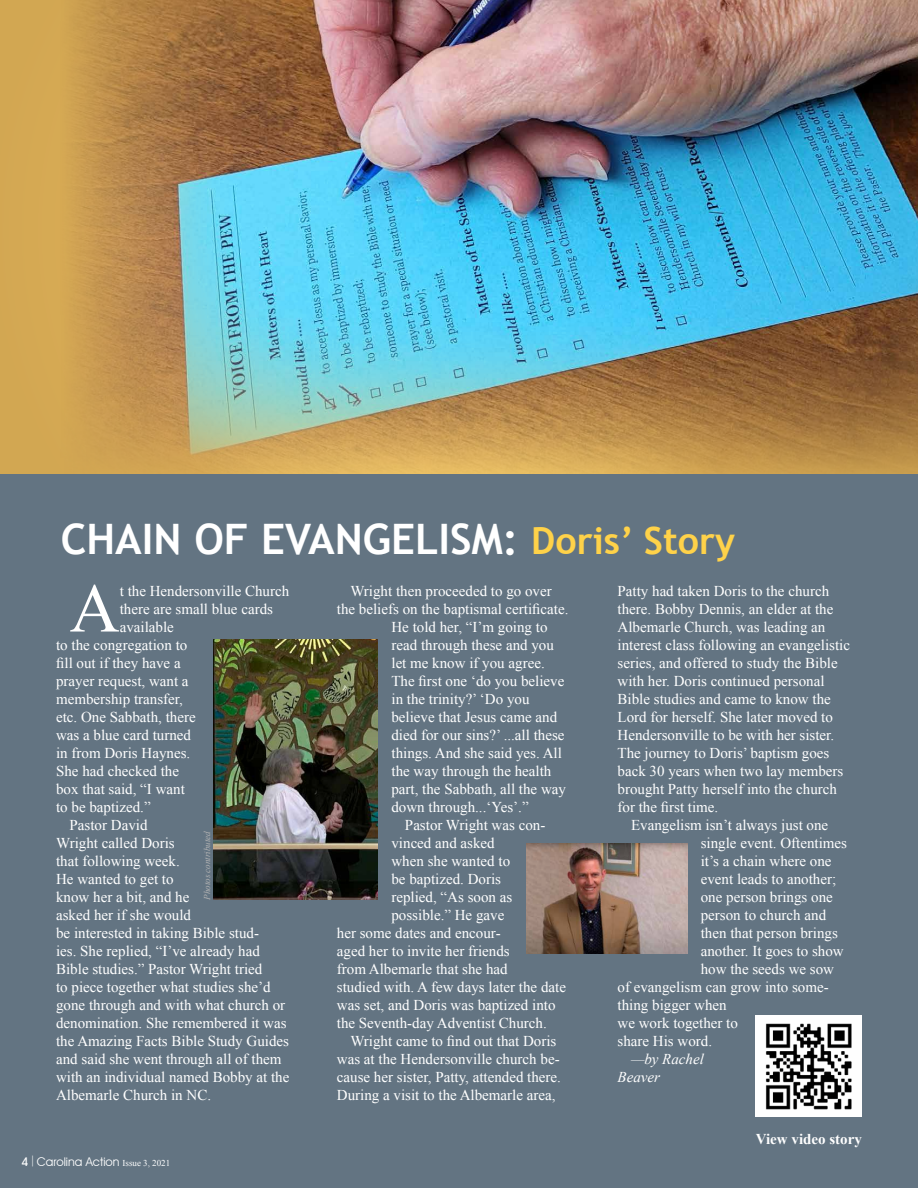
<style>
.page{position:relative;width:918px;height:1188px;background:#637482}
.page>*{position:absolute;margin:0;border:0;box-sizing:border-box;transform-origin:0 0}
.t1{font:69.3px "Times New Roman";color:#fff}
.t2{font:700 42px "Trebuchet MS";color:#fff}
.t3{font:15px/18px "Times New Roman";color:#fff}
.t4{font:italic 15px/18px "Times New Roman";color:#fff}
.t5{font:700 15px "Times New Roman";color:#fff}
.t6{font:12px "Avant Garde IT Cby BT";color:#fff}
.t7{font:italic 9px "Times New Roman";color:#b3b3b3}
.s1{font-size:37.5px;color:#ffd249}
.s2{font-weight:500}
.s3{font-family:"Times New Roman"}
.s4{font-family:"Times New Roman";font-size:9px}
</style>
<div class="page">
<img style="left:526px;top:844px;width:161px;height:109px">
<img style="left:213px;top:639px;width:165px;height:261px">
<img style="left:756px;top:1015px;width:106px;height:102px">
<div style="left:0;top:0;width:918px;height:473px;background:#d3a853"></div>
<img style="left:73px;top:0;width:845px;height:473px">
<h2 class="t2" style="left:61px;top:513px;width:676px">CHAIN OF EVANGELISM: <span class="s1">Doris’ Story</span></h2>
<h1 class="t1" style="left:70px;top:562px;width:52px">A</h1>
<p class="t3" style="left:120px;top:581px;width:171px">t the Hendersonville Church</p>
<p class="t3" style="left:120px;top:599px;width:155px">there are small blue cards</p>
<p class="t3" style="left:120px;top:617px;width:56px">available</p>
<p class="t3" style="left:56px;top:635px;width:133px">to the congregation to</p>
<p class="t3" style="left:56px;top:653px;width:126px">fill out if they have a</p>
<p class="t3" style="left:56px;top:671px;width:134px">prayer request, want a</p>
<p class="t3" style="left:56px;top:689px;width:128px">membership transfer,</p>
<p class="t3" style="left:56px;top:707px;width:141px">etc. One Sabbath, there</p>
<p class="t3" style="left:56px;top:725px;width:136px">was a blue card turned</p>
<p class="t3" style="left:56px;top:743px;width:136px">in from Doris Haynes.</p>
<p class="t3" style="left:56px;top:761px;width:124px">She had checked the</p>
<p class="t3" style="left:56px;top:779px;width:130px">box that said, “I want</p>
<p class="t3" style="left:56px;top:797px;width:96px">to be baptized.”</p>
<p class="t3" style="left:70px;top:815px;width:79px">Pastor David</p>
<p class="t3" style="left:56px;top:833px;width:120px">Wright called Doris</p>
<p class="t3" style="left:56px;top:851px;width:125px">that following week.</p>
<p class="t3" style="left:56px;top:869px;width:119px">He wanted to get to</p>
<p class="t3" style="left:56px;top:887px;width:135px">know her a bit, and he</p>
<p class="t3" style="left:56px;top:905px;width:136px">asked her if she would</p>
<p class="t3" style="left:56px;top:923px;width:204px">be interested in taking Bible stud-</p>
<p class="t3" style="left:56px;top:941px;width:205px">ies. She replied, “I’ve already had</p>
<p class="t3" style="left:56px;top:959px;width:208px">Bible studies.” Pastor Wright tried</p>
<p class="t3" style="left:56px;top:977px;width:216px">to piece together what studies she’d</p>
<p class="t3" style="left:56px;top:995px;width:231px">gone through and with what church or</p>
<p class="t3" style="left:56px;top:1013px;width:232px">denomination. She remembered it was</p>
<p class="t3" style="left:56px;top:1031px;width:234px">the Amazing Facts Bible Study Guides</p>
<p class="t3" style="left:56px;top:1049px;width:227px">and said she went through all of them</p>
<p class="t3" style="left:56px;top:1067px;width:235px">with an individual named Bobby at the</p>
<p class="t3" style="left:56px;top:1085px;width:156px">Albemarle Church in NC.</p>
<p class="t7" style="left:201px;top:900px;width:71px;rotate:-90deg">Photos contributed</p>
<p class="t6" style="left:22px;top:1154px;width:150px"><span class="s2">4</span> <span class="s3">|</span> Carolina Action <span class="s4">Issue 3, 2021</span></p>
<p class="t3" style="left:350px;top:581px;width:203px">Wright then proceeded to go over</p>
<p class="t3" style="left:337px;top:599px;width:233px">the beliefs on the baptismal certificate.</p>
<p class="t3" style="left:391px;top:617px;width:158px">He told her, “I’m going to</p>
<p class="t3" style="left:391px;top:635px;width:164px">read through these and you</p>
<p class="t3" style="left:391px;top:653px;width:155px">let me know if you agree.</p>
<p class="t3" style="left:391px;top:671px;width:174px">The first one ‘do you believe</p>
<p class="t3" style="left:391px;top:689px;width:140px">in the trinity?’ ‘Do you</p>
<p class="t3" style="left:391px;top:707px;width:167px">believe that Jesus came and</p>
<p class="t3" style="left:391px;top:725px;width:175px">died for our sins?’ ...all these</p>
<p class="t3" style="left:391px;top:743px;width:172px">things. And she said yes. All</p>
<p class="t3" style="left:391px;top:761px;width:161px">the way through the health</p>
<p class="t3" style="left:391px;top:779px;width:176px">part, the Sabbath, all the way</p>
<p class="t3" style="left:391px;top:797px;width:139px">down through...‘Yes’.”</p>
<p class="t3" style="left:405px;top:815px;width:142px">Pastor Wright was con-</p>
<p class="t3" style="left:391px;top:833px;width:105px">vinced and asked</p>
<p class="t3" style="left:391px;top:851px;width:120px">when she wanted to</p>
<p class="t3" style="left:391px;top:869px;width:111px">be baptized. Doris</p>
<p class="t3" style="left:391px;top:887px;width:122px">replied, “As soon as</p>
<p class="t3" style="left:391px;top:905px;width:114px">possible.” He gave</p>
<p class="t3" style="left:337px;top:923px;width:165px">her some dates and encour-</p>
<p class="t3" style="left:337px;top:941px;width:174px">aged her to invite her friends</p>
<p class="t3" style="left:337px;top:959px;width:172px">from Albemarle that she had</p>
<p class="t3" style="left:337px;top:977px;width:231px">studied with. A few days later the date</p>
<p class="t3" style="left:337px;top:995px;width:220px">was set, and Doris was baptized into</p>
<p class="t3" style="left:337px;top:1013px;width:211px">the Seventh-day Adventist Church.</p>
<p class="t3" style="left:350px;top:1031px;width:208px">Wright came to find out that Doris</p>
<p class="t3" style="left:337px;top:1049px;width:224px">was at the Hendersonville church be-</p>
<p class="t3" style="left:337px;top:1067px;width:226px">cause her sister, Patty, attended there.</p>
<p class="t3" style="left:337px;top:1085px;width:220px">During a visit to the Albemarle area,</p>
<p class="t3" style="left:618px;top:581px;width:234px">Patty had taken Doris to the church there. Bobby Dennis, an elder at the Albemarle Church, was leading an interest class following an evangelistic series, and offered to study the Bible with her. Doris continued personal Bible studies and came to know the Lord for herself. She later moved to Hendersonville to be with her sister.<br>The journey to Doris’ baptism goes back 30 years when two lay members brought Patty herself into the church for the first time.</p>
<p class="t3" style="left:631px;top:815px;width:199px">Evangelism isn’t always just one</p>
<p class="t3" style="left:701px;top:833px;width:148px">single event. Oftentimes</p>
<p class="t3" style="left:701px;top:851px;width:132px">it’s a chain where one</p>
<p class="t3" style="left:701px;top:869px;width:137px">event leads to another;</p>
<p class="t3" style="left:701px;top:887px;width:134px">one person brings one</p>
<p class="t3" style="left:701px;top:905px;width:127px">person to church and</p>
<p class="t3" style="left:701px;top:923px;width:139px">then that person brings</p>
<p class="t3" style="left:701px;top:941px;width:144px">another. It goes to show</p>
<p class="t3" style="left:701px;top:959px;width:135px">how the seeds we sow</p>
<p class="t3" style="left:618px;top:977px;width:213px">of evangelism can grow into some-</p>
<p class="t3" style="left:618px;top:995px;width:111px">thing bigger when</p>
<p class="t3" style="left:618px;top:1013px;width:122px">we work together to</p>
<p class="t3" style="left:618px;top:1031px;width:96px">share His word.</p>
<p class="t4" style="left:618px;top:1049px;width:88px;text-indent:14px">—by Rachel<br>Beaver</p>
<p class="t5" style="left:756px;top:1129px;width:108px">View video story</p>
</div>
